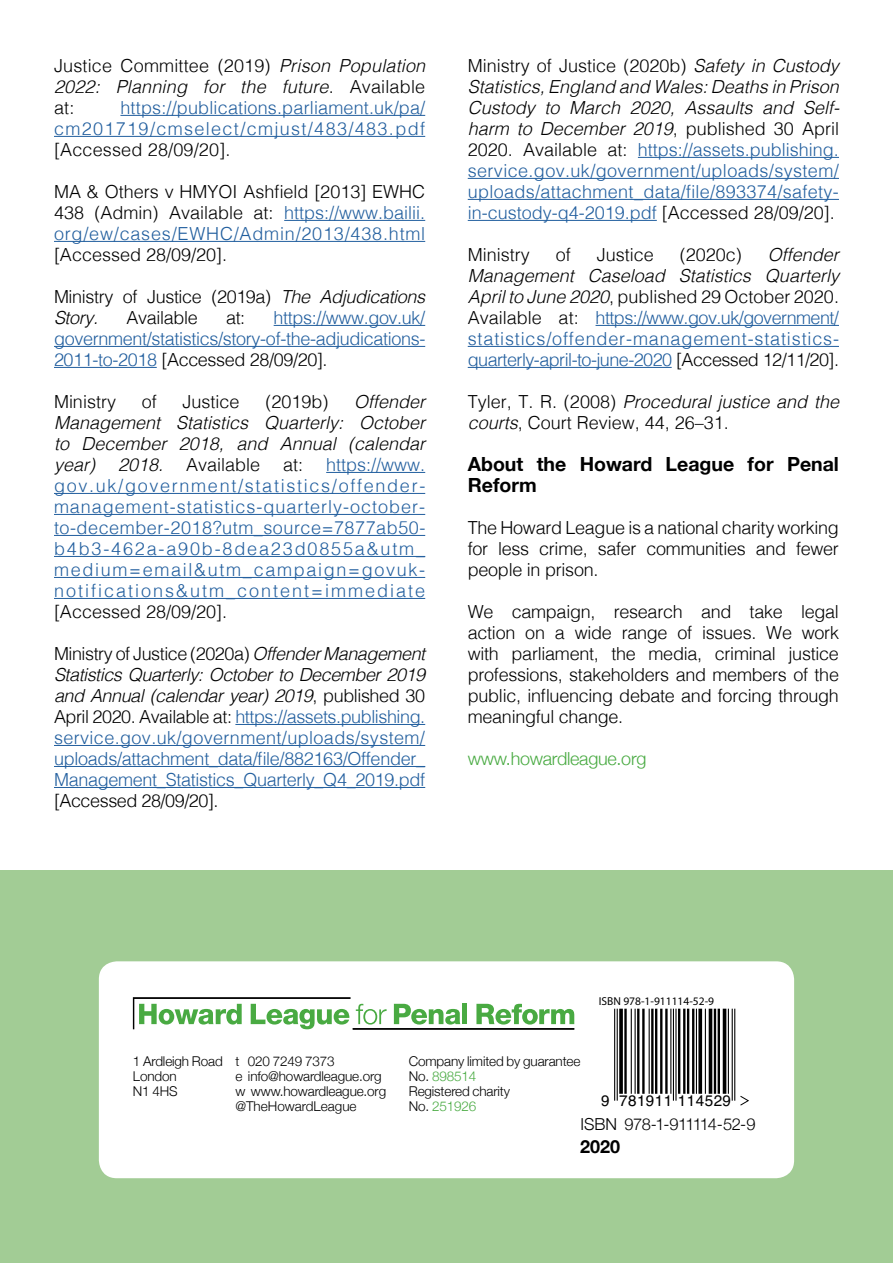
<style>
.page{position:relative;width:893px;height:1263px;background:#fff}
.page>*{position:absolute;margin:0;border:0;box-sizing:border-box;transform-origin:0 0}
.t1{font:700 19.5px/21px "Helvetica Neue";color:#000}
.t2{font:300 18px/21px "Helvetica";color:#215e9e;text-align:justify}
.t3{font:300 18px/21px "Helvetica";letter-spacing:-.015em;color:#000}
.t4{font:italic 300 18px/21px "Helvetica";color:#000;text-align:justify}
.t5{font:300 18px "Helvetica Neue";letter-spacing:-.015em;color:#49aa42}
.t6{font:300 18px "Helvetica";letter-spacing:.01em;color:#000}
.t7{font:700 18px "Helvetica Neue";color:#000}
.t8{font:300 16.5px "Helvetica Neue";letter-spacing:-.035em;color:#000}
.t9{font:15.3px "Helvetica";letter-spacing:.025em;color:#000}
.t10{font:300 13.5px/15px "Helvetica Neue";letter-spacing:-.01em;color:#000}
.t11{font:11.55px "Courier";color:#000}
.s1{font-style:normal}
.s2{color:#000}
.s3{font-style:italic}
.s4{font-style:italic;color:#000}
.s5{color:#49aa42}
</style>
<div class="page">
<div style="left:0;top:870px;width:893px;height:393px;background:#a2cc95"></div>
<div style="left:99px;top:961px;width:695px;height:217px;background:#fff;border-radius:18px"></div>
<svg style="left:394px;top:1004px;width:66px;height:20px"></svg>
<div style="left:462px;top:1004px;width:5px;height:20px;background:#49aa42"></div>
<svg style="left:476px;top:1004px;width:98px;height:20px"></svg>
<svg style="left:133px;top:997px;width:254px;height:32px"></svg>
<hr style="left:353px;top:1028px;width:221px;height:2px;background:#000">
<hr style="left:614px;top:1009px;width:1px;height:92px;background:#000">
<hr style="left:617px;top:1009px;width:1px;height:92px;background:#000">
<svg style="left:619px;top:1009px;width:4px;height:85px"></svg>
<hr style="left:624px;top:1009px;width:3px;height:85px;background:#000">
<hr style="left:631px;top:1009px;width:1px;height:85px;background:#000">
<hr style="left:635px;top:1009px;width:1px;height:85px;background:#000">
<hr style="left:637px;top:1009px;width:2px;height:85px;background:#000">
<hr style="left:642px;top:1009px;width:3px;height:85px;background:#000">
<hr style="left:649px;top:1009px;width:1px;height:85px;background:#000">
<hr style="left:651px;top:1009px;width:2px;height:85px;background:#000">
<hr style="left:655px;top:1009px;width:2px;height:85px;background:#000">
<hr style="left:660px;top:1009px;width:2px;height:85px;background:#000">
<hr style="left:665px;top:1009px;width:3px;height:85px;background:#000">
<hr style="left:670px;top:1009px;width:1px;height:85px;background:#000">
<hr style="left:673px;top:1009px;width:1px;height:92px;background:#000">
<hr style="left:675px;top:1009px;width:1px;height:92px;background:#000">
<hr style="left:678px;top:1009px;width:2px;height:85px;background:#000">
<hr style="left:683px;top:1009px;width:2px;height:85px;background:#000">
<hr style="left:687px;top:1009px;width:2px;height:85px;background:#000">
<hr style="left:692px;top:1009px;width:2px;height:85px;background:#000">
<hr style="left:696px;top:1009px;width:1px;height:85px;background:#000">
<svg style="left:698px;top:1009px;width:4px;height:85px"></svg>
<hr style="left:705px;top:1009px;width:1px;height:85px;background:#000">
<hr style="left:709px;top:1009px;width:3px;height:85px;background:#000">
<hr style="left:714px;top:1009px;width:2px;height:85px;background:#000">
<hr style="left:718px;top:1009px;width:2px;height:85px;background:#000">
<hr style="left:723px;top:1009px;width:3px;height:85px;background:#000">
<hr style="left:728px;top:1009px;width:1px;height:85px;background:#000">
<hr style="left:732px;top:1009px;width:1px;height:92px;background:#000">
<hr style="left:734px;top:1009px;width:1px;height:92px;background:#000">
<svg style="left:740px;top:1095px;width:9px;height:11px"></svg>
<hr style="left:120px;top:115px;width:305px;height:1px;background:#215e9e">
<hr style="left:54px;top:136px;width:371px;height:1px;background:#215e9e">
<hr style="left:284px;top:220px;width:141px;height:1px;background:#215e9e">
<hr style="left:54px;top:241px;width:371px;height:1px;background:#215e9e">
<hr style="left:274px;top:325px;width:151px;height:1px;background:#215e9e">
<hr style="left:54px;top:346px;width:371px;height:1px;background:#215e9e">
<hr style="left:54px;top:367px;width:103px;height:1px;background:#215e9e">
<hr style="left:326px;top:472px;width:99px;height:1px;background:#215e9e">
<hr style="left:54px;top:493px;width:371px;height:1px;background:#215e9e">
<hr style="left:54px;top:514px;width:371px;height:1px;background:#215e9e">
<hr style="left:54px;top:535px;width:371px;height:1px;background:#215e9e">
<hr style="left:54px;top:556px;width:371px;height:1px;background:#215e9e">
<hr style="left:54px;top:577px;width:371px;height:1px;background:#215e9e">
<hr style="left:54px;top:598px;width:371px;height:1px;background:#215e9e">
<hr style="left:235px;top:724px;width:190px;height:1px;background:#215e9e">
<hr style="left:54px;top:745px;width:371px;height:1px;background:#215e9e">
<hr style="left:54px;top:766px;width:371px;height:1px;background:#215e9e">
<hr style="left:54px;top:787px;width:371px;height:1px;background:#215e9e">
<hr style="left:638px;top:157px;width:201px;height:1px;background:#215e9e">
<hr style="left:468px;top:178px;width:371px;height:1px;background:#215e9e">
<hr style="left:468px;top:199px;width:371px;height:1px;background:#215e9e">
<hr style="left:468px;top:220px;width:189px;height:1px;background:#215e9e">
<hr style="left:596px;top:325px;width:243px;height:1px;background:#215e9e">
<hr style="left:468px;top:346px;width:371px;height:1px;background:#215e9e">
<hr style="left:468px;top:367px;width:204px;height:1px;background:#215e9e">
<p class="t4" style="left:54px;top:54px;width:373px"><span class="s1">Justice Committee (2019)</span> Prison Population 2022: Planning for the future<span class="s1">. Available at:</span></p>
<p class="t2" style="left:54px;top:96px;width:373px;text-align:right">https://publications.parliament.uk/pa/ cm201719/cmselect/cmjust/483/483.pdf</p>
<p class="t6" style="left:54px;top:134px;width:178px">[Accessed 28/09/20].</p>
<p class="t2" style="left:54px;top:180px;width:373px"><span class="s2">MA &amp; Others v HMYOI Ashfield [2013] EWHC 438 (Admin) Available at:</span> https://www.bailii. org/ew/cases/EWHC/Admin/2013/438.html</p>
<p class="t3" style="left:54px;top:243px;width:175px">[Accessed 28/09/20].</p>
<p class="t3" style="left:54px;top:285px;width:373px">Ministry of Justice (2019a) <span class="s3">The Adjudications<br>Story.</span></p>
<p class="t2" style="left:54px;top:306px;width:373px;text-indent:220px">https://www.gov.uk/ government/statistics/story-of-the-adjudications-2011-to-2018 <span class="s2">[Accessed 28/09/20].</span></p>
<p class="t3" style="left:54px;top:390px;width:63px">Ministry</p>
<p class="t3" style="left:142px;top:390px;width:17px">of</p>
<p class="t3" style="left:183px;top:390px;width:59px">Justice</p>
<p class="t3" style="left:265px;top:390px;width:65px">(2019b)</p>
<p class="t3" style="left:127px;top:306px;width:73px">Available</p>
<p class="t3" style="left:226px;top:306px;width:21px">at:</p>
<p class="t4" style="left:54px;top:390px;width:373px;text-indent:300px">Offender Management Statistics Quarterly: October to December 2018, and Annual (calendar year)</p>
<p class="t2" style="left:54px;top:453px;width:373px;text-indent:272px">https://www. gov.uk/government/statistics/offender&shy;management-statistics-quarterly-october&shy;to-december-2018?utm_source=7877ab50- b4b3-462a-a90b-8dea23d0855a&amp;utm_ medium=email&amp;utm_campaign=govuk&shy;notifications&amp;utm_content=immediate</p>
<p class="t3" style="left:54px;top:600px;width:175px">[Accessed 28/09/20].</p>
<p class="t2" style="left:54px;top:642px;width:373px"><span class="s2">Ministry of Justice (2020a)</span> <span class="s4">Offender Management Statistics Quarterly: October to December 2019 and Annual (calendar year) 2019</span><span class="s2">, published 30<br>April 2020. Available at:</span> https://assets.publishing. service.gov.uk/government/uploads/system/ uploads/attachment_data/file/882163/Offender_ Management_Statistics_Quarterly_Q4_2019.pdf</p>
<p class="t3" style="left:54px;top:789px;width:166px">[Accessed 28/09/20].</p>
<p class="t4" style="left:118px;top:453px;width:47px">2018.</p>
<p class="t3" style="left:186px;top:453px;width:76px">Available</p>
<p class="t3" style="left:283px;top:453px;width:22px">at:</p>
<p class="t2" style="left:468px;top:54px;width:373px"><span class="s2">Ministry of Justice (2020b)</span> <span class="s4">Safety in Custody Statistics, England and Wales: Deaths in Prison Custody to March 2020, Assaults and Self&shy;harm to December 2019</span><span class="s2">, published 30 April 2020. Available at:</span> https://assets.publishing. service.gov.uk/government/uploads/system/ uploads/attachment_data/file/893374/safety&shy;in-custody-q4-2019.pdf <span class="s2">[Accessed 28/09/20].</span></p>
<p class="t3" style="left:468px;top:243px;width:63px">Ministry</p>
<p class="t3" style="left:556px;top:243px;width:17px">of</p>
<p class="t3" style="left:597px;top:243px;width:59px">Justice</p>
<p class="t3" style="left:680px;top:243px;width:64px">(2020c)</p>
<p class="t2" style="left:468px;top:243px;width:373px;text-indent:300px"><span class="s4">Offender Management Caseload Statistics Quarterly April to June 2020</span><span class="s2">, published 29 October 2020.<br>Available at:</span> https://www.gov.uk/government/ statistics/offender-management-statistics&shy;quarterly-april-to-june-2020 <span class="s2">[Accessed 12/11/20].</span></p>
<p class="t3" style="left:468px;top:390px;width:373px">Tyler, T. R. (2008) <span class="s3">Procedural justice and the courts</span>, Court Review, 44, 26–31.</p>
<p class="t1" style="left:468px;top:454px;width:373px">About the Howard League for Penal<br>Reform</p>
<p class="t3" style="left:468px;top:516px;width:373px;text-align:justify">The Howard League is a national charity working for less crime, safer communities and fewer people in prison.</p>
<p class="t3" style="left:468px;top:600px;width:373px;text-align:justify">We campaign, research and take legal action on a wide range of issues. We work with parliament, the media, criminal justice professions, stakeholders and members of the public, influencing debate and forcing through meaningful change.</p>
<p class="t5" style="left:468px;top:744px;width:180px">www.howardleague.org</p>
<p class="t11" style="left:599px;top:994px;width:117px">ISBN 978-1-911114-52-9</p>
<p class="t10" style="left:133px;top:1053px;width:91px">1 Ardleigh Road<br>London<br>N1 4HS</p>
<p class="t10" style="left:235px;top:1053px;width:152px">t 020 7249 7373<br>e info@howardleague.org w www.howardleague.org @TheHowardLeague</p>
<p class="t10" style="left:409px;top:1053px;width:173px">Company limited by guarantee<br>No. <span class="s5">898514</span></p>
<p class="t10" style="left:409px;top:1083px;width:103px">Registered charity<br>No. <span class="s5">251926</span></p>
<p class="t9" style="left:601px;top:1088px;width:131px">9 781911 114529</p>
<p class="t8" style="left:580px;top:1111px;width:177px">ISBN 978-1-911114-52-9</p>
<p class="t7" style="left:580px;top:1132px;width:42px">2020</p>
</div>
